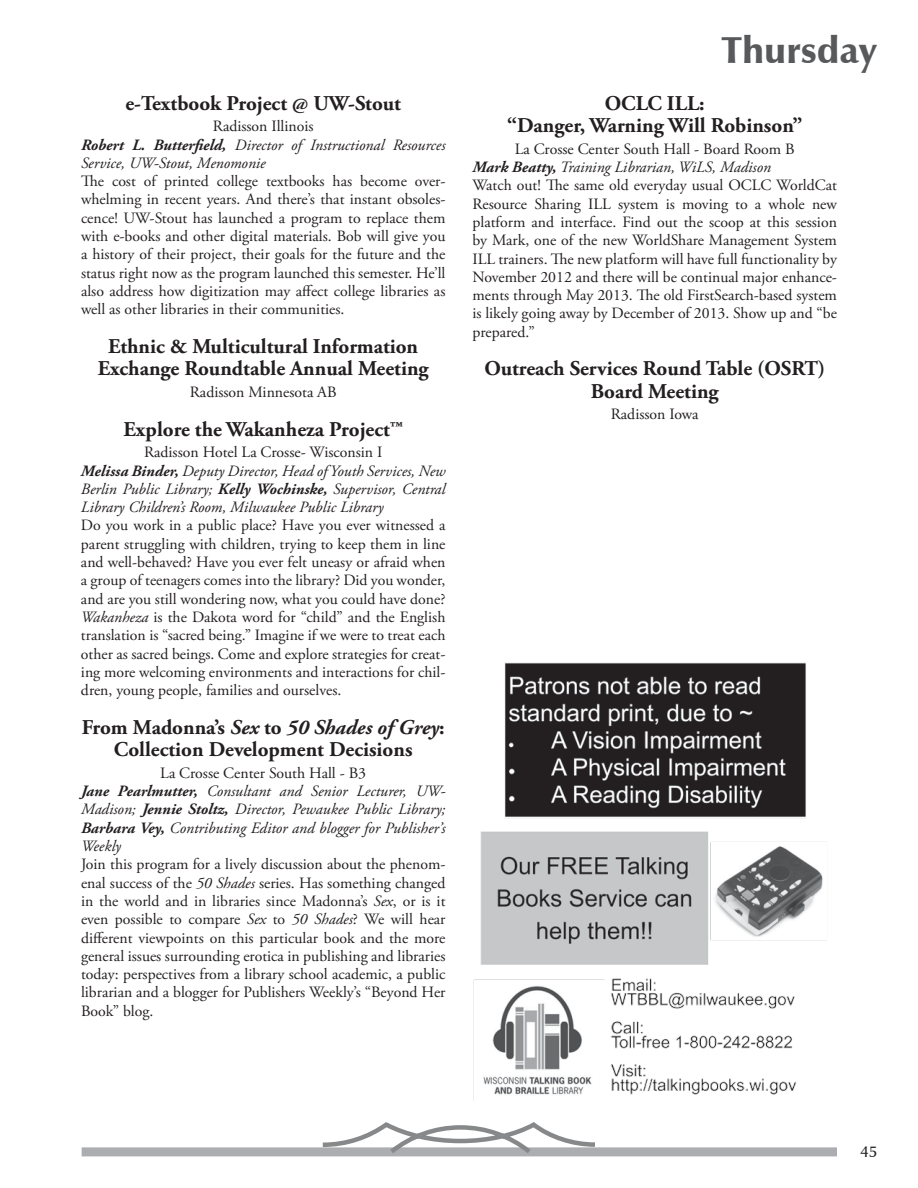
<style>
.page{position:relative;width:918px;height:1188px;background:#fff}
.page>*{position:absolute;margin:0;border:0;box-sizing:border-box;transform-origin:0 0}
.t1{font:900 37.5px "Zapf Humanist 601 BT";color:#58595b}
.t2{font:700 21px/22.5px "Adobe Garamond Pro";color:#231f20;text-align:center}
.t3{font:15.75px/18.3px "Adobe Garamond Pro";color:#231f20;text-align:justify}
.t4{font:italic 15.75px/18.3px "Adobe Garamond Pro";color:#231f20}
.t5{font:600 15.75px "Zapf Humanist 601 BT";color:#231f20}
.s1{font-style:normal}
.s2{font-weight:700}
.s3{font-style:italic}
.s4{font-weight:700;font-style:italic}
</style>
<div class="page">
<div style="left:82px;top:1147px;width:755px;height:9px;background:#abadb0"></div>
<svg style="left:318px;top:1122px;width:281px;height:31px"></svg>
<img style="left:473px;top:662px;width:354px;height:439px">
<h2 class="t2" style="left:125px;top:92px;width:277px">e-Textbook Project @ UW-Stout</h2>
<p class="t4" style="left:81px;top:118px;width:366px;text-indent:132px"><span class="s1">Radisson Illinois<br></span><span class="s2">Robert L. Butterfield,</span> Director of Instructional Resources<br>Service, UW-Stout, Menomonie</p>
<p class="t3" style="left:81px;top:173px;width:366px">The cost of printed college textbooks has become over&shy;whelming in recent years. And there’s that instant obsoles&shy;cence! UW-Stout has launched a program to replace them with e-books and other digital materials. Bob will give you a history of their project, their goals for the future and the status right now as the program launched this semester. He’ll also address how digitization may affect college libraries as well as other libraries in their communities.</p>
<h2 class="t2" style="left:98px;top:335px;width:332px">Ethnic &amp; Multicultural Information<br>Exchange Roundtable Annual Meeting</h2>
<p class="t3" style="left:190px;top:383px;width:148px">Radisson Minnesota AB</p>
<h2 class="t2" style="left:124px;top:418px;width:281px">Explore the Wakanheza Project™</h2>
<p class="t4" style="left:81px;top:443px;width:366px;text-indent:63px"><span class="s1">Radisson Hotel La Crosse- Wisconsin I<br></span><span class="s2">Melissa Binder,</span> Deputy Director, Head of Youth Services, New Berlin Public Library; <span class="s2">Kelly Wochinske,</span> Supervisor, Central Library Children’s Room, Milwaukee Public Library</p>
<p class="t3" style="left:81px;top:517px;width:366px">Do you work in a public place? Have you ever witnessed a parent struggling with children, trying to keep them in line and well-behaved? Have you ever felt uneasy or afraid when a group of teenagers comes into the library? Did you wonder, and are you still wondering now, what you could have done?<br><span class="s3">Wakanheza</span> is the Dakota word for “child” and the English translation is “sacred being.” Imagine if we were to treat each other as sacred beings. Come and explore strategies for creat&shy;ing more welcoming environments and interactions for chil&shy;dren, young people, families and ourselves.</p>
<h2 class="t2" style="left:82px;top:716px;width:364px">From Madonna’s <span class="s3">Sex</span> to <span class="s3">50 Shades of Grey</span>:<br>Collection Development Decisions</h2>
<p class="t4" style="left:81px;top:764px;width:366px;text-indent:79px"><span class="s1">La Crosse Center South Hall - B3<br></span><span class="s2">Jane Pearlmutter,</span> Consultant and Senior Lecturer, UW-Madison; <span class="s2">Jennie Stoltz,</span> Director, Pewaukee Public Library; <span class="s2">Barbara Vey,</span> Contributing Editor and blogger for Publisher’s Weekly</p>
<p class="t3" style="left:81px;top:856px;width:366px">Join this program for a lively discussion about the phenom&shy;enal success of the <span class="s3">50 Shades</span> series. Has something changed in the world and in libraries since Madonna’s <span class="s3">Sex</span>, or is it even possible to compare <span class="s3">Sex</span> to <span class="s3">50 Shades</span>? We will hear different viewpoints on this particular book and the more general issues surrounding erotica in publishing and libraries today: perspectives from a library school academic, a public librarian and a blogger for Publishers Weekly’s “Beyond Her Book” blog.</p>
<h1 class="t1" style="left:721px;top:27px;width:157px">Thursday</h1>
<h2 class="t2" style="left:507px;top:92px;width:297px">OCLC ILL:<br>“Danger, Warning Will Robinson”</h2>
<p class="t3" style="left:473px;top:140px;width:366px;text-align:left;text-indent:42px">La Crosse Center South Hall - Board Room B<br><span class="s4">Mark Beatty,</span> <span class="s3">Training Librarian, WiLS, Madison<br></span>Watch out! The same old everyday usual OCLC WorldCat Resource Sharing ILL system is moving to a whole new platform and interface. Find out the scoop at this session by Mark, one of the new WorldShare Management System ILL trainers. The new platform will have full functionality by November 2012 and there will be continual major enhance&shy;ments through May 2013. The old FirstSearch-based system is likely going away by December of 2013. Show up and “be prepared.”</p>
<h2 class="t2" style="left:484px;top:358px;width:342px">Outreach Services Round Table (OSRT)<br>Board Meeting</h2>
<p class="t3" style="left:611px;top:406px;width:89px">Radisson Iowa</p>
<p class="t5" style="left:860px;top:1142px;width:19px">45</p>
</div>
